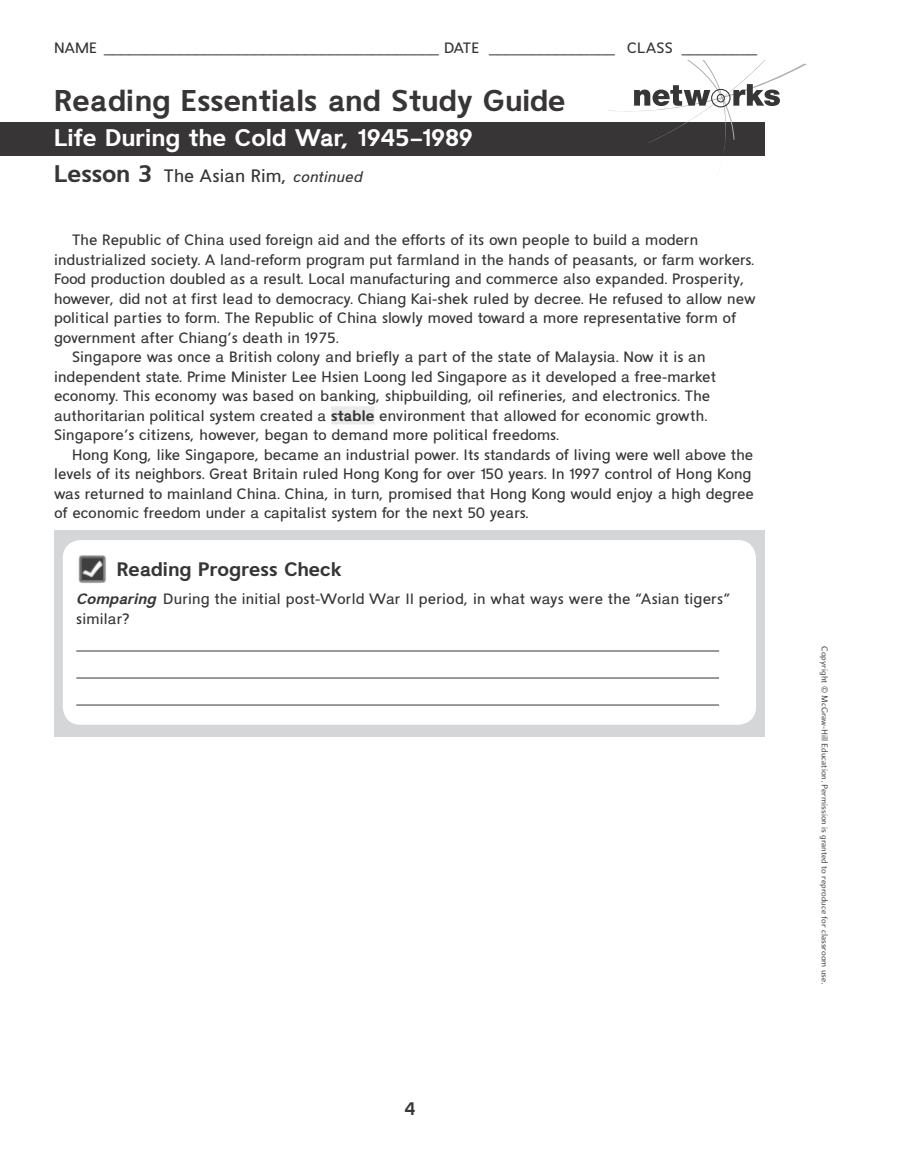
<style>
.page{position:relative;width:918px;height:1175px;background:#fff}
.page>*{position:absolute;margin:0;border:0;box-sizing:border-box;transform-origin:0 0}
.t1{font:700 30px "MH Eupperelemsans";color:#373536}
.t2{font:700 24px "MH Eupperelemsans";letter-spacing:-.005em;color:#fff}
.t3{font:700 19.5px "MH Eupperelemsans";letter-spacing:-.005em;color:#373536}
.S_LES_TITLE{font:18px "MH Eupperelemsans";letter-spacing:-.01em;color:#373536}
.t4{font:700 18px "MH Eupperelemsans";color:#373536}
.S_TX_IND{font:15px/19.5px "MH Eupperelemsans";color:#373536}
.t5{font:9px "Arum Sans";color:#373536}
.s1{font-weight:700;font-size:24px}
.s2{font-style:italic;font-size:15px}
.s3{font-weight:700}
.s4{font-weight:700;font-style:italic}
</style>
<div class="page">
<div style="left:0;top:122px;width:765px;height:33px;background:#373536"></div>
<svg style="left:606px;top:60px;width:201px;height:96px"></svg>
<div style="left:331px;top:406px;width:44px;height:18px;background:#e9eaeb"></div>
<div style="left:54px;top:530px;width:711px;height:206px;background:#d4d6d8"></div>
<div style="left:63px;top:540px;width:693px;height:184px;background:#fff;border-radius:18px"></div>
<hr style="left:76px;top:650px;width:643px;height:1px;background:#373536">
<hr style="left:76px;top:677px;width:643px;height:1px;background:#373536">
<hr style="left:76px;top:704px;width:643px;height:1px;background:#373536">
<img style="left:78px;top:555px;width:28px;height:28px">
<p class="S_TX_IND" style="left:54px;top:38px;width:705px">NAME ________________________________________ DATE _______________ CLASS _________</p>
<h1 class="t1" style="left:54px;top:81px;width:513px">Reading Essentials and Study Guide</h1>
<h2 class="t2" style="left:54px;top:122px;width:420px">Life During the Cold War, 1945–1989</h2>
<p class="S_LES_TITLE" style="left:54px;top:165px;width:310px"><span class="s1">Lesson 3</span> The Asian Rim, <span class="s2">continued</span></p>
<p class="S_TX_IND" style="left:54px;top:230px;width:704px;text-indent:18px">The Republic of China used foreign aid and the efforts of its own people to build a modern industrialized society. A land-reform program put farmland in the hands of peasants, or farm workers.<br>Food production doubled as a result. Local manufacturing and commerce also expanded. Prosperity, however, did not at first lead to democracy. Chiang Kai-shek ruled by decree. He refused to allow new political parties to form. The Republic of China slowly moved toward a more representative form of government after Chiang’s death in 1975.</p>
<p class="S_TX_IND" style="left:54px;top:347px;width:664px;text-indent:18px">Singapore was once a British colony and briefly a part of the state of Malaysia. Now it is an independent state. Prime Minister Lee Hsien Loong led Singapore as it developed a free-market economy. This economy was based on banking, shipbuilding, oil refineries, and electronics. The authoritarian political system created a <span class="s3">stable</span> environment that allowed for economic growth.<br>Singapore’s citizens, however, began to demand more political freedoms.</p>
<p class="S_TX_IND" style="left:54px;top:445px;width:702px;text-indent:18px">Hong Kong, like Singapore, became an industrial power. Its standards of living were well above the levels of its neighbors. Great Britain ruled Hong Kong for over 150 years. In 1997 control of Hong Kong was returned to mainland China. China, in turn, promised that Hong Kong would enjoy a high degree of economic freedom under a capitalist system for the next 50 years.</p>
<p class="t3" style="left:117px;top:556px;width:227px">Reading Progress Check</p>
<p class="S_TX_IND" style="left:76px;top:589px;width:656px"><span class="s4">Comparing</span> During the initial post-World War II period, in what ways were the “Asian tigers” similar?</p>
<p class="t4" style="left:404px;top:1097px;width:13px">4</p>
<p class="t5" style="left:830px;top:646px;width:340px;rotate:90deg">Copyright © McGraw-Hill Education. Permission is granted to reproduce for classroom use.</p>
</div>
